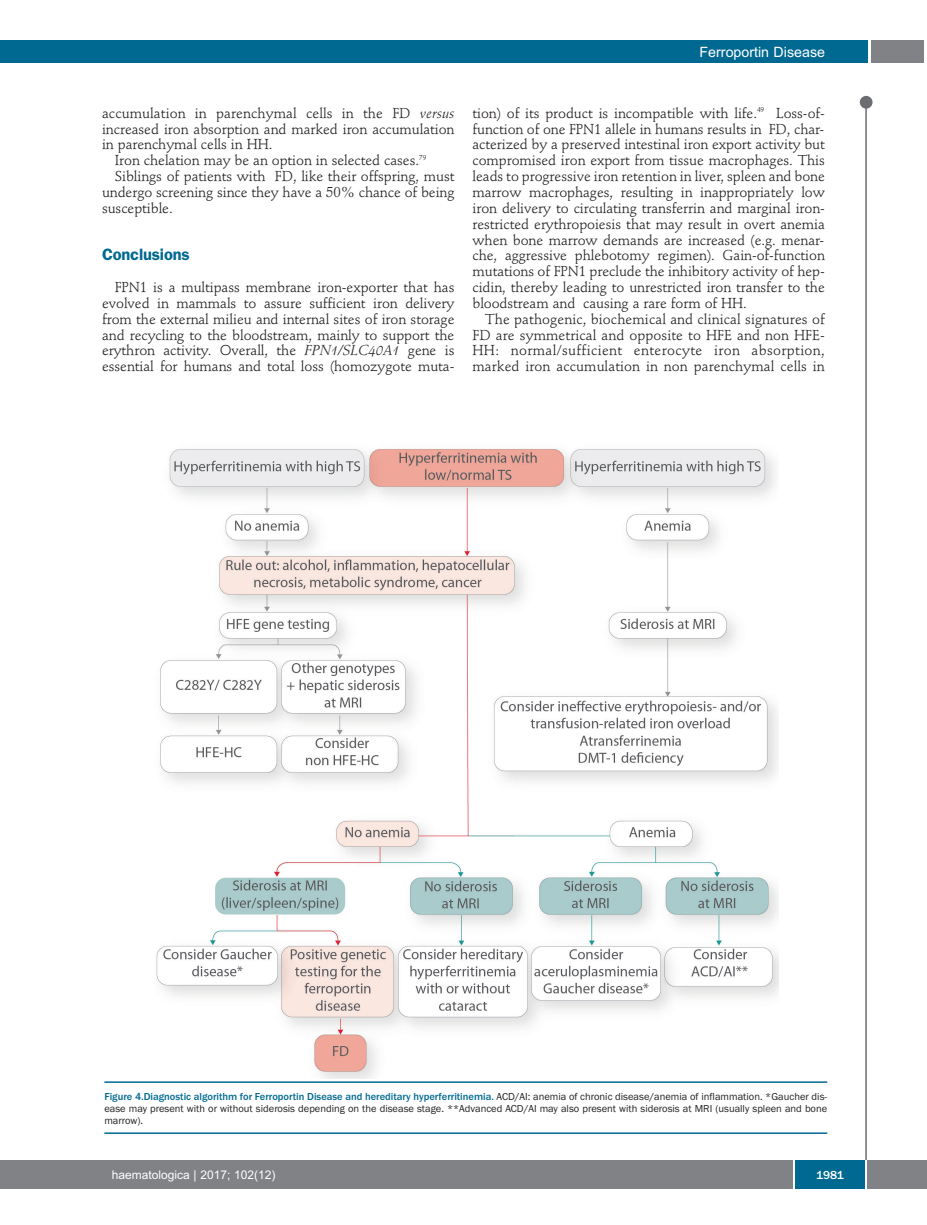
<style>
.page{position:relative;width:927px;height:1225px;background:#fff}
.page>*{position:absolute;margin:0;border:0;box-sizing:border-box;transform-origin:0 0}
.t1{font:600 16.5px "Franklin Gothic";letter-spacing:-.01em;color:#006991}
.t2{font:14.25px/15.9px "Stempel Schneidler";letter-spacing:-.005em;color:#231f20;text-align:justify}
.t3{font:14.25px "Arial";color:#fff}
.t4{font:12px "Arial";color:#fff}
.t5{font:500 12px "Franklin Gothic";color:#fff}
.t6{font:10.5px/12px "Franklin Gothic";color:#231f20;text-align:justify}
.s1{font-style:italic}
.s2{font-weight:500;color:#006991}
</style>
<div class="page">
<div style="left:860px;top:96px;width:12px;height:13px;background:#6c6d70;border-radius:50%"></div>
<hr style="left:865px;top:98px;width:2px;height:1062px;background:#6c6d70">
<div style="left:871px;top:40px;width:52px;height:22px;background:#808285"></div>
<div style="left:18px;top:40px;width:849px;height:22px;background:#006991"></div>
<div style="left:17px;top:1160px;width:910px;height:28px;background:#808285"></div>
<div style="left:795px;top:1160px;width:70px;height:28px;background:#006991"></div>
<hr style="left:793px;top:1160px;width:2px;height:28px;background:#fff">
<hr style="left:865px;top:1160px;width:2px;height:28px;background:#fff">
<div style="left:0;top:40px;width:19px;height:22px;background:#006991"></div>
<div style="left:0;top:1160px;width:18px;height:28px;background:#808285"></div>
<img style="left:156px;top:449px;width:623px;height:629px">
<hr style="left:104px;top:1081px;width:723px;height:2px;background:#006991">
<hr style="left:104px;top:1132px;width:723px;height:2px;background:#006991">
<p class="t3" style="left:699px;top:44px;width:127px">Ferroportin Disease</p>
<p class="t2" style="left:102px;top:106px;width:354px">accumulation in parenchymal cells in the FD <span class="s1">versus</span></p>
<p class="t2" style="left:102px;top:122px;width:354px">increased iron absorption and marked iron accumulation</p>
<p class="t2" style="left:102px;top:138px;width:172px">in parenchymal cells in HH.</p>
<p class="t2" style="left:115px;top:154px;width:313px">Iron chelation may be an option in selected cases.<sup>79</sup></p>
<p class="t2" style="left:115px;top:170px;width:341px">Siblings of patients with FD, like their offspring, must</p>
<p class="t2" style="left:102px;top:185px;width:354px">undergo screening since they have a 50% chance of being</p>
<p class="t2" style="left:102px;top:201px;width:72px">susceptible.</p>
<p class="t1" style="left:102px;top:249px;width:89px">Conclusions</p>
<p class="t2" style="left:102px;top:280px;width:354px;text-indent:13px">FPN1 is a multipass membrane iron-exporter that has evolved in mammals to assure sufficient iron delivery from the external milieu and internal sites of iron storage and recycling to the bloodstream, mainly to support the erythron activity. Overall, the <span class="s1">FPN1/SLC40A1</span> gene is essential for humans and total loss (homozygote muta-</p>
<p class="t2" style="left:472px;top:106px;width:354px">tion) of its product is incompatible with life.<sup>49</sup> Loss-of&shy;function of one FPN1 allele in humans results in FD, char&shy;acterized by a preserved intestinal iron export activity but compromised iron export from tissue macrophages. This leads to progressive iron retention in liver, spleen and bone marrow macrophages, resulting in inappropriately low iron delivery to circulating transferrin and marginal iron&shy;restricted erythropoiesis that may result in overt anemia when bone marrow demands are increased (e.g. menar&shy;che, aggressive phlebotomy regimen). Gain-of-function mutations of FPN1 preclude the inhibitory activity of hep&shy;cidin, thereby leading to unrestricted iron transfer to the bloodstream and causing a rare form of HH.</p>
<p class="t2" style="left:472px;top:312px;width:354px;text-indent:13px">The pathogenic, biochemical and clinical signatures of FD are symmetrical and opposite to HFE and non HFE-HH: normal/sufficient enterocyte iron absorption, marked iron accumulation in non parenchymal cells in</p>
<p class="t6" style="left:104px;top:1090px;width:724px"><span class="s2">Figure 4.Diagnostic algorithm for Ferroportin Disease and hereditary hyperferritinemia.</span> ACD/AI: anemia of chronic disease/anemia of inflammation. *Gaucher dis&shy;ease may present with or without siderosis depending on the disease stage. **Advanced ACD/AI may also present with siderosis at MRI (usually spleen and bone marrow).</p>
<p class="t4" style="left:112px;top:1167px;width:165px">haematologica | 2017; 102(12)</p>
<p class="t5" style="left:816px;top:1167px;width:29px">1981</p>
</div>
